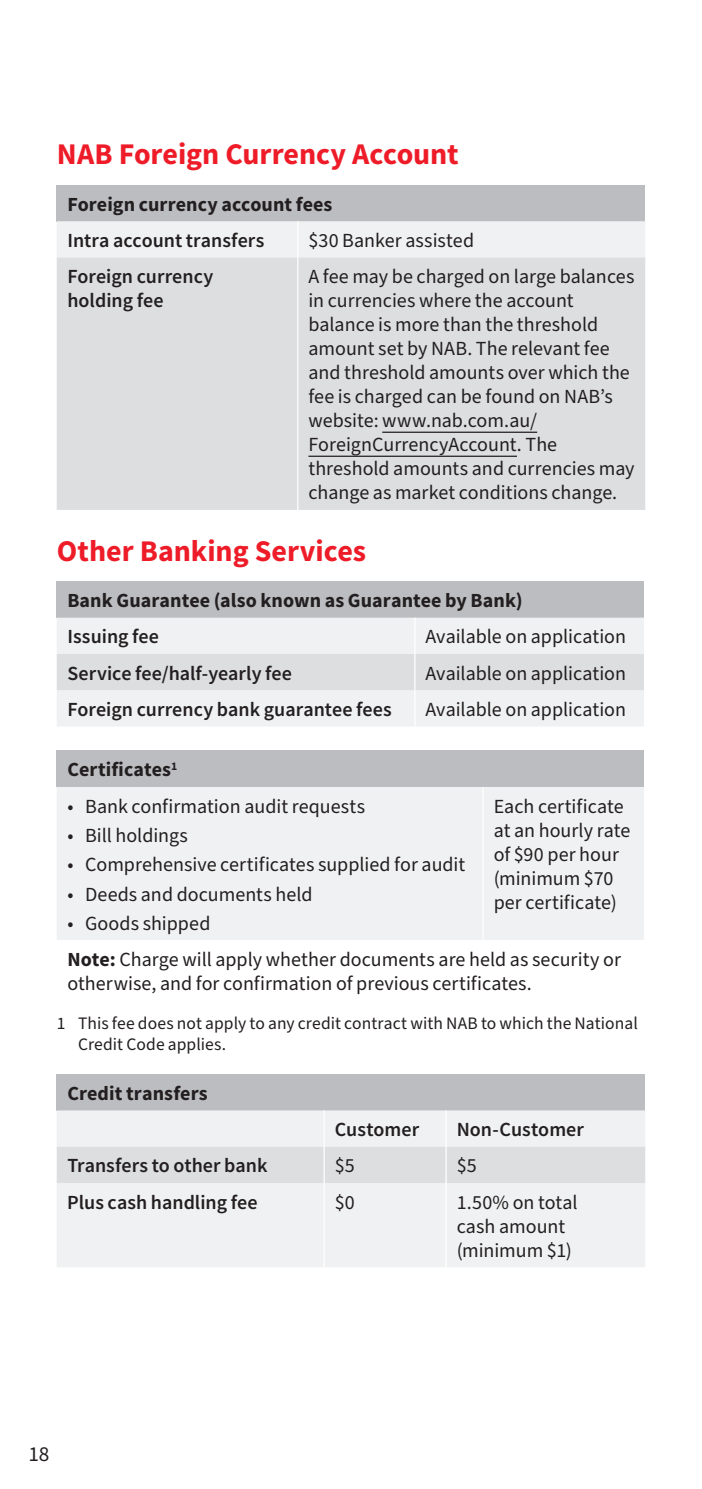
<style>
.page{position:relative;width:702px;height:1489px;background:#fff}
.page>*{position:absolute;margin:0;border:0;box-sizing:border-box;transform-origin:0 0}
.t1{font:700 30px "Source Sans Pro";color:#ee1c28}
.t2{font:21.25px "Source Sans Pro";color:#231f20}
.t3{font:20px/24px "Source Sans Pro";color:#231f20}
.t4{font:600 20px/24px "Source Sans Pro";color:#231f20}
.t5{font:700 20px "Source Sans Pro";letter-spacing:.005em;color:#231f20}
.t6{font:17.5px/21px "Source Sans Pro";letter-spacing:.005em;color:#231f20}
.s1{font-weight:700}
</style>
<div class="page">
<div style="left:57px;top:185px;width:588px;height:36px;background:#bcbdc0"></div>
<div style="left:57px;top:221px;width:588px;height:36px;background:#f0f1f2"></div>
<div style="left:57px;top:257px;width:588px;height:253px;background:#dddee0"></div>
<hr style="left:297px;top:221px;width:1px;height:36px;background:#fff">
<hr style="left:297px;top:257px;width:1px;height:253px;background:#fff">
<hr style="left:382px;top:431px;width:155px;height:2px;background:#231f20">
<hr style="left:308px;top:455px;width:209px;height:2px;background:#231f20">
<div style="left:57px;top:581px;width:587px;height:36px;background:#bcbdc0"></div>
<div style="left:57px;top:617px;width:587px;height:109px;background:#f0f1f2"></div>
<div style="left:57px;top:654px;width:587px;height:36px;background:#dddee0"></div>
<hr style="left:414px;top:617px;width:1px;height:37px;background:#fff">
<hr style="left:414px;top:654px;width:1px;height:36px;background:#fff">
<hr style="left:414px;top:690px;width:1px;height:36px;background:#fff">
<div style="left:57px;top:750px;width:587px;height:37px;background:#bcbdc0"></div>
<div style="left:57px;top:787px;width:587px;height:153px;background:#f0f1f2"></div>
<hr style="left:482px;top:787px;width:1px;height:153px;background:#fff">
<div style="left:57px;top:1074px;width:588px;height:36px;background:#bcbdc0"></div>
<div style="left:57px;top:1110px;width:588px;height:157px;background:#f0f1f2"></div>
<div style="left:57px;top:1146px;width:588px;height:36px;background:#dddee0"></div>
<hr style="left:323px;top:1110px;width:2px;height:36px;background:#fff">
<hr style="left:445px;top:1110px;width:1px;height:36px;background:#fff">
<hr style="left:323px;top:1146px;width:2px;height:36px;background:#fff">
<hr style="left:445px;top:1146px;width:1px;height:36px;background:#fff">
<hr style="left:323px;top:1182px;width:2px;height:85px;background:#fff">
<hr style="left:445px;top:1182px;width:1px;height:85px;background:#fff">
<h1 class="t1" style="left:57px;top:134px;width:403px">NAB Foreign Currency Account</h1>
<p class="t5" style="left:67px;top:190px;width:266px">Foreign currency account fees</p>
<p class="t4" style="left:67px;top:228px;width:198px">Intra account transfers</p>
<p class="t3" style="left:308px;top:229px;width:167px">$30 Banker assisted</p>
<p class="t4" style="left:67px;top:264px;width:147px">Foreign currency holding fee</p>
<p class="t3" style="left:308px;top:265px;width:328px">A fee may be charged on large balances in currencies where the account balance is more than the threshold amount set by NAB. The relevant fee and threshold amounts over which the fee is charged can be found on NAB’s website: www.nab.com.au/ ForeignCurrencyAccount. The threshold amounts and currencies may change as market conditions change.</p>
<h1 class="t1" style="left:57px;top:530px;width:311px">Other Banking Services</h1>
<p class="t5" style="left:67px;top:587px;width:457px">Bank Guarantee (also known as Guarantee by Bank)</p>
<p class="t4" style="left:67px;top:624px;width:93px">Issuing fee</p>
<p class="t3" style="left:425px;top:625px;width:202px">Available on application</p>
<p class="t4" style="left:67px;top:660px;width:226px">Service fee/half-yearly fee</p>
<p class="t3" style="left:425px;top:661px;width:202px">Available on application</p>
<p class="t4" style="left:67px;top:697px;width:326px">Foreign currency bank guarantee fees</p>
<p class="t3" style="left:425px;top:697px;width:202px">Available on application</p>
<p class="t5" style="left:67px;top:756px;width:111px">Certificates<sup>1</sup></p>
<p class="t3" style="left:67px;top:794px;width:299px">• Bank confirmation audit requests</p>
<p class="t3" style="left:67px;top:823px;width:122px">• Bill holdings</p>
<p class="t3" style="left:67px;top:853px;width:399px">• Comprehensive certificates supplied for audit</p>
<p class="t3" style="left:67px;top:882px;width:247px">• Deeds and documents held</p>
<p class="t3" style="left:67px;top:911px;width:145px">• Goods shipped</p>
<p class="t3" style="left:493px;top:794px;width:138px">Each certificate at an hourly rate of $90 per hour (minimum $70 per certificate)</p>
<p class="t3" style="left:67px;top:948px;width:555px"><span class="s1">Note:</span> Charge will apply whether documents are held as security or otherwise, and for confirmation of previous certificates.</p>
<p class="t6" style="left:78px;top:1013px;width:561px;text-indent:-21px">1 This fee does not apply to any credit contract with NAB to which the National<br>Credit Code applies.</p>
<p class="t5" style="left:67px;top:1079px;width:142px">Credit transfers</p>
<p class="t4" style="left:335px;top:1117px;width:86px">Customer</p>
<p class="t4" style="left:456px;top:1117px;width:129px">Non-Customer</p>
<p class="t4" style="left:67px;top:1153px;width:202px">Transfers to other bank</p>
<p class="t3" style="left:335px;top:1154px;width:22px">$5</p>
<p class="t3" style="left:456px;top:1154px;width:22px">$5</p>
<p class="t4" style="left:67px;top:1189px;width:192px">Plus cash handling fee</p>
<p class="t3" style="left:335px;top:1190px;width:21px">$0</p>
<p class="t3" style="left:456px;top:1190px;width:122px">1.50% on total cash amount (minimum $1)</p>
<p class="t2" style="left:28px;top:1439px;width:23px">18</p>
</div>
